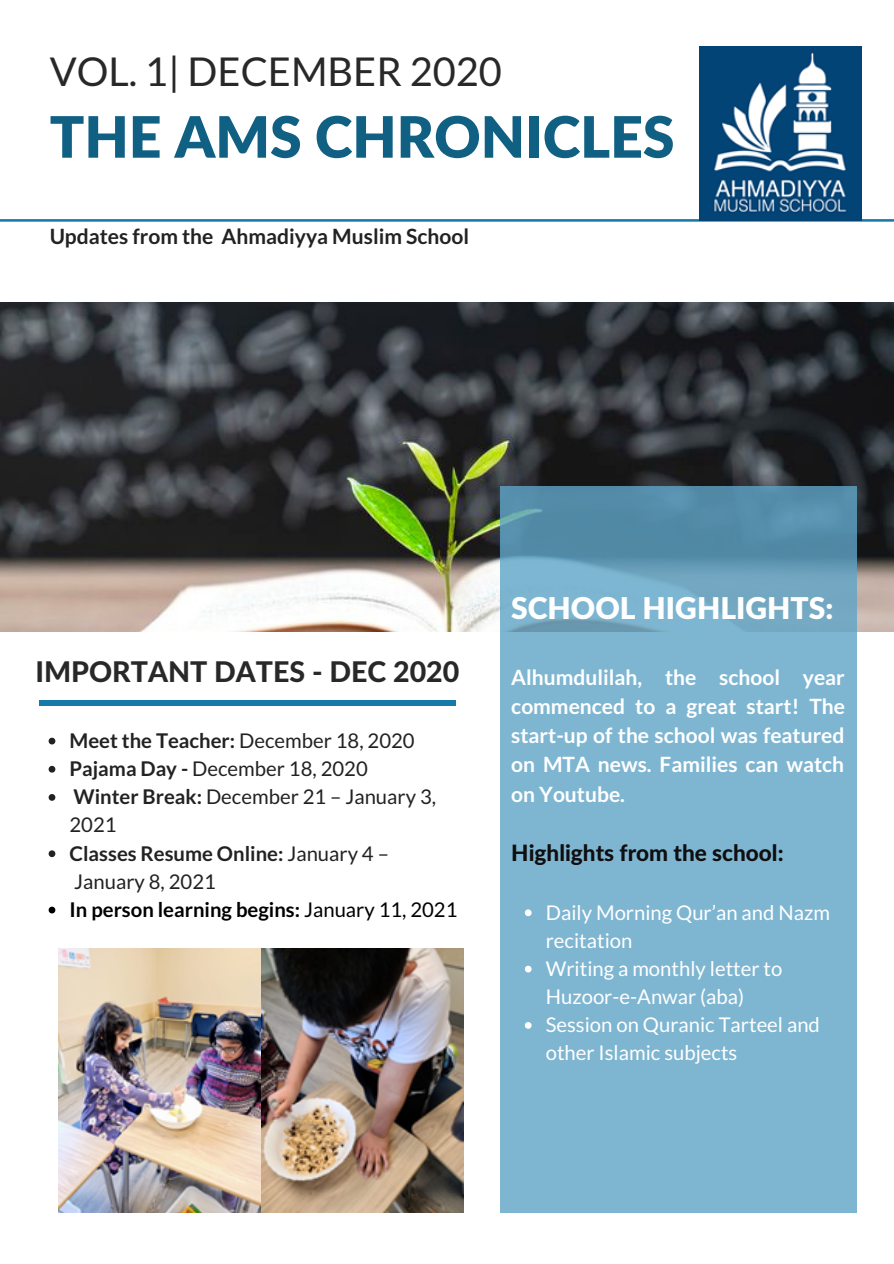
<style>
.page{position:relative;width:894px;height:1264px;background:#fff}
.page>*{position:absolute;margin:0;border:0;box-sizing:border-box;transform-origin:0 0}
.t1{font:900 57px "Lato Latin";color:#106084}
.t2{font:39.75px "Lato";color:#282828}
.t3{font:900 30px "Lato Latin";color:#fff}
.t4{font:800 28.5px "Lato Latin";color:#282828}
.t5{font:800 22.5px "Lato Latin";color:#100e0f}
.t6{font:700 21px/29.2px "Lato";color:#fff;text-align:justify}
.t7{font:700 21px "Lato";color:#222}
.t8{font:20.25px/28.2px "Lato";color:#fff}
.t9{font:20.25px/28.2px "Lato";color:#222}
.t10{font:700 20.25px "Lato";color:#222}
.t11{font:700 20.25px "Lato";color:#000}
.s1{font-weight:400}
.s2{font-weight:700}
</style>
<div class="page">
<svg style="left:0;top:212px;width:893px;height:10px"></svg>
<img style="left:58px;top:948px;width:405px;height:264px">
<svg style="left:49px;top:737px;width:6px;height:7px"></svg>
<svg style="left:49px;top:765px;width:6px;height:7px"></svg>
<svg style="left:49px;top:794px;width:6px;height:6px"></svg>
<svg style="left:49px;top:850px;width:6px;height:7px"></svg>
<svg style="left:49px;top:906px;width:6px;height:7px"></svg>
<div style="left:39px;top:700px;width:416px;height:6px;background:#157aa8"></div>
<img style="left:0;top:303px;width:893px;height:328px">
<svg style="left:500px;top:486px;width:356px;height:726px;background:#78b0cc"></svg>
<svg style="left:524px;top:909px;width:7px;height:7px"></svg>
<svg style="left:524px;top:965px;width:7px;height:7px"></svg>
<svg style="left:524px;top:1022px;width:7px;height:6px"></svg>
<img style="left:698px;top:47px;width:163px;height:173px">
<p class="t2" style="left:50px;top:46px;width:453px">VOL. 1| DECEMBER 2020</p>
<p class="t1" style="left:50px;top:112px;width:626px">THE AMS CHRONICLES</p>
<p class="t7" style="left:50px;top:223px;width:421px">Updates from the Ahmadiyya Muslim School</p>
<p class="t4" style="left:35px;top:658px;width:425px">IMPORTANT DATES - DEC 2020</p>
<p class="t10" style="left:70px;top:727px;width:346px">Meet the Teacher: <span class="s1">December 18, 2020</span></p>
<p class="t9" style="left:70px;top:754px;width:299px"><span class="s2">Pajama Day -</span> December 18, 2020</p>
<p class="t9" style="left:70px;top:782px;width:368px"><span class="s2">Winter Break:</span> December 21 – January 3,<br>2021</p>
<p class="t10" style="left:70px;top:840px;width:321px">Classes Resume Online: <span class="s1">January 4 –</span></p>
<p class="t11" style="left:70px;top:896px;width:389px">In person learning begins: <span class="s1">January 11, 2021</span></p>
<p class="t9" style="left:74px;top:866px;width:143px">January 8, 2021</p>
<p class="t3" style="left:511px;top:595px;width:323px">SCHOOL HIGHLIGHTS:</p>
<p class="t6" style="left:511px;top:661px;width:335px">Alhumdulilah, the school year commenced to a great start! The start-up of the school was featured on MTA news. Families can watch on Youtube.</p>
<p class="t5" style="left:511px;top:842px;width:274px">Highlights from the school:</p>
<p class="t8" style="left:545px;top:897px;width:286px">Daily Morning Qur’an and Nazm recitation</p>
<p class="t8" style="left:545px;top:953px;width:238px">Writing a monthly letter to<br>Huzoor-e-Anwar (aba)</p>
<p class="t8" style="left:545px;top:1010px;width:275px">Session on Quranic Tarteel and other Islamic subjects</p>
</div>
